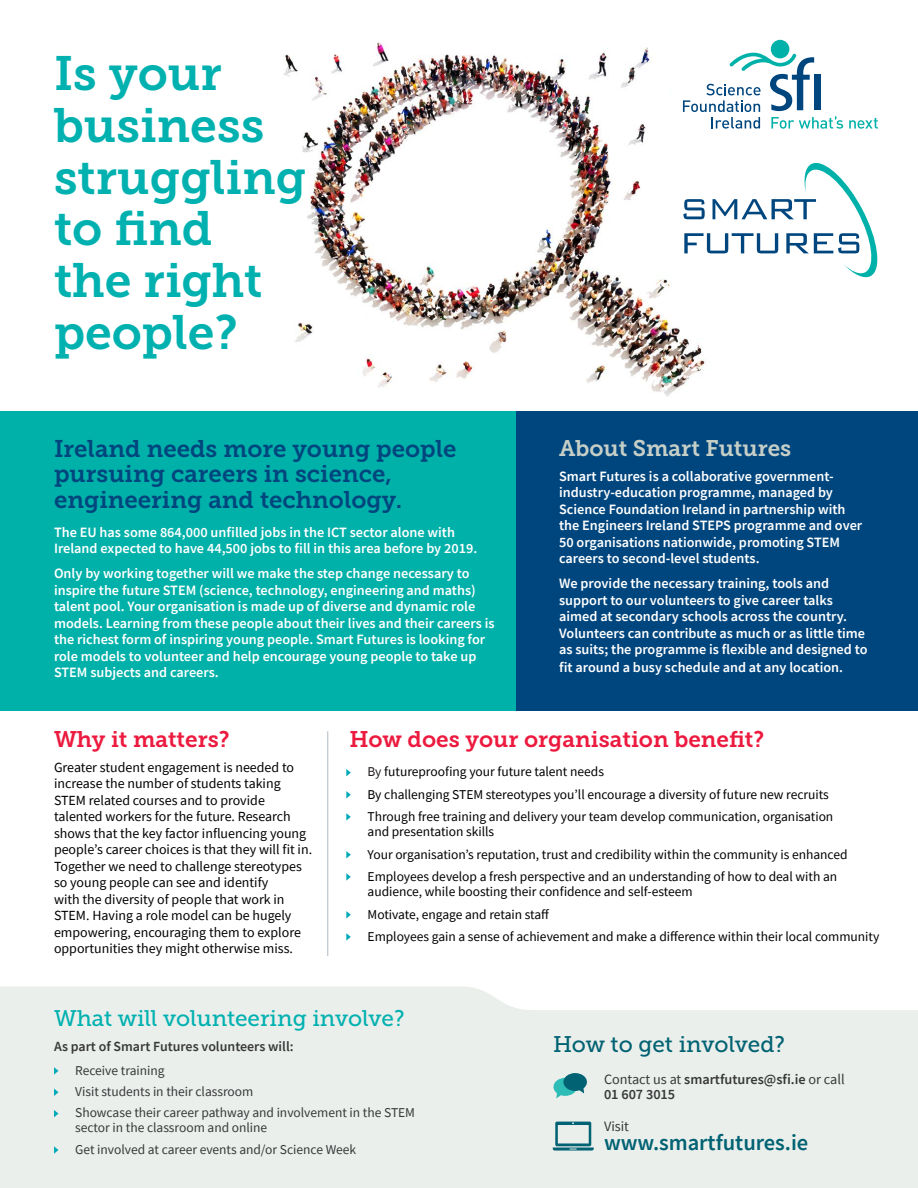
<style>
.page{position:relative;width:918px;height:1188px;background:#fff}
.page>*{position:absolute;margin:0;border:0;box-sizing:border-box;transform-origin:0 0}
.t1{font:48px/51.8px "Museo Slab 700";color:#00b1b0}
.t2{font:24px/25.5px "Museo Slab 700";color:#00467e}
.t3{font:22.5px "Museo Slab 700";color:#ed1a3f}
.t4{font:22.5px "Museo Slab 500";color:#00b1b0}
.t5{font:600 22.5px "Source Sans Pro";color:#006272}
.t6{font:22.5px "Museo Slab 700";color:#c6cfc7}
.t7{font:22.5px "Museo Slab 500";color:#006272}
.t8{font:600 14.25px/16.5px "Source Sans Pro";color:#fff}
.t9{font:600 14.25px/15px "Source Sans Pro";color:#383839}
.t10{font:14.25px "Source Sans Pro";color:#383839}
.t11{font:13.95px/16.5px "Source Sans Pro";color:#000}
.t12{font:600 13.95px "Source Sans Pro";color:#383839}
.t13{font:13.5px/15.8px "Source Sans Pro";color:#000}
.t14{font:13.5px/15px "Source Sans Pro";color:#383839}
.s1{color:#231f20}
.s2{font-weight:400}
</style>
<div class="page">
<div style="left:0;top:981px;width:918px;height:207px;background:#ebefec"></div>
<img style="left:284px;top:42px;width:421px;height:354px">
<div style="left:0;top:411px;width:918px;height:299px;background:#00b1a9"></div>
<div style="left:517px;top:411px;width:401px;height:299px;background:#00467e"></div>
<svg style="left:54px;top:1067px;width:4px;height:8px"></svg>
<svg style="left:54px;top:1089px;width:4px;height:7px"></svg>
<svg style="left:54px;top:1110px;width:4px;height:7px"></svg>
<svg style="left:54px;top:1146px;width:4px;height:8px"></svg>
<svg style="left:554px;top:1073px;width:33px;height:25px"></svg>
<svg style="left:553px;top:1122px;width:41px;height:29px"></svg>
<svg style="left:849px;top:118px;width:29px;height:11px"></svg>
<div style="left:771px;top:40px;width:18px;height:18px;background:#00b1a9;border-radius:50%"></div>
<svg style="left:683px;top:53px;width:160px;height:76px"></svg>
<div style="left:814px;top:75px;width:7px;height:35px;background:#00467e"></div>
<svg style="left:683px;top:163px;width:195px;height:117px"></svg>
<svg style="left:0;top:981px;width:918px;height:29px"></svg>
<svg style="left:346px;top:769px;width:5px;height:7px"></svg>
<svg style="left:346px;top:791px;width:5px;height:8px"></svg>
<svg style="left:346px;top:813px;width:5px;height:8px"></svg>
<svg style="left:346px;top:851px;width:5px;height:8px"></svg>
<svg style="left:346px;top:873px;width:5px;height:8px"></svg>
<svg style="left:346px;top:911px;width:5px;height:8px"></svg>
<svg style="left:346px;top:933px;width:5px;height:8px"></svg>
<hr style="left:327px;top:731px;width:1px;height:225px;background:#aebbc3">
<div style="left:643px;top:80px;width:26px;height:34px;background:#fff"></div>
<div style="left:638px;top:217px;width:35px;height:39px;background:#fff"></div>
<p class="t1" style="left:54px;top:48px;width:212px">Is your business</p>
<p class="t1" style="left:54px;top:151px;width:254px">struggling to find<br>the right people?</p>
<p class="t2" style="left:54px;top:436px;width:404px">Ireland needs more young people pursuing careers in science, engineering and technology.</p>
<p class="t8" style="left:54px;top:524px;width:425px">The EU has some 864,000 unfilled jobs in the ICT sector alone with<br>Ireland expected to have 44,500 jobs to fill in this area before by 2019.</p>
<p class="t8" style="left:54px;top:565px;width:442px">Only by working together will we make the step change necessary to inspire the future STEM (science, technology, engineering and maths) talent pool. Your organisation is made up of diverse and dynamic role models. Learning from these people about their lives and their careers is the richest form of inspiring young people. Smart Futures is looking for role models to volunteer and help encourage young people to take up STEM subjects and careers.</p>
<p class="t6" style="left:559px;top:435px;width:234px">About Smart Futures</p>
<p class="t8" style="left:559px;top:467px;width:305px">Smart Futures is a collaborative government&shy;industry-education programme, managed by Science Foundation Ireland in partnership with the Engineers Ireland STEPS programme and over 50 organisations nationwide, promoting STEM careers to second-level students.</p>
<p class="t8" style="left:559px;top:575px;width:310px">We provide the necessary training, tools and support to our volunteers to give career talks aimed at secondary schools across the country.<br>Volunteers can contribute as much or as little time as suits; the programme is flexible and designed to</p>
<p class="t8" style="left:559px;top:659px;width:286px">fit around a busy schedule and at any location.</p>
<p class="t3" style="left:54px;top:726px;width:177px">Why it matters?</p>
<p class="t11" style="left:54px;top:759px;width:260px">Greater student engagement is needed to increase the number of students taking STEM related courses and to provide talented workers for the future. Research shows that the key factor influencing young people’s career choices is that they will fit in.<br>Together we need to challenge stereotypes so young people can see and identify<br>with the diversity of people that work in STEM. Having a role model can be hugely empowering, encouraging them to explore opportunities they might otherwise miss.</p>
<p class="t3" style="left:350px;top:726px;width:416px">How does your organisation benefit?</p>
<p class="t13" style="left:368px;top:764px;width:238px"><span class="s1">By</span> futureproofing your future talent needs</p>
<p class="t13" style="left:368px;top:786px;width:463px">By challenging STEM stereotypes you’ll encourage a diversity of future new recruits</p>
<p class="t13" style="left:368px;top:808px;width:467px">Through free training and delivery your team develop communication, organisation and presentation skills</p>
<p class="t13" style="left:368px;top:846px;width:481px">Your organisation’s reputation, trust and credibility within the community is enhanced</p>
<p class="t13" style="left:368px;top:868px;width:471px">Employees develop a fresh perspective and an understanding of how to deal with an audience, while boosting their confidence and self-esteem</p>
<p class="t13" style="left:368px;top:906px;width:183px">Motivate, engage and retain staff</p>
<p class="t13" style="left:368px;top:928px;width:513px">Employees gain a sense of achievement and make a difference within their local community</p>
<p class="t4" style="left:54px;top:1006px;width:352px">What will volunteering involve?</p>
<p class="t12" style="left:54px;top:1037px;width:241px">As part of Smart Futures volunteers will:</p>
<p class="t14" style="left:75px;top:1063px;width:91px">Receive training</p>
<p class="t14" style="left:75px;top:1084px;width:180px">Visit students in their classroom</p>
<p class="t14" style="left:75px;top:1105px;width:341px">Showcase their career pathway and involvement in the STEM sector in the classroom and online</p>
<p class="t14" style="left:75px;top:1142px;width:283px">Get involved at career events and/or Science Week</p>
<p class="t7" style="left:553px;top:1031px;width:234px">How to get involved?</p>
<p class="t9" style="left:604px;top:1071px;width:242px"><span class="s2">Contact us at</span> smartfutures@sfi.ie <span class="s2">or call<br></span>01 607 3015</p>
<p class="t10" style="left:604px;top:1117px;width:27px">Visit</p>
<p class="t5" style="left:604px;top:1128px;width:206px">www.smartfutures.ie</p>
</div>
